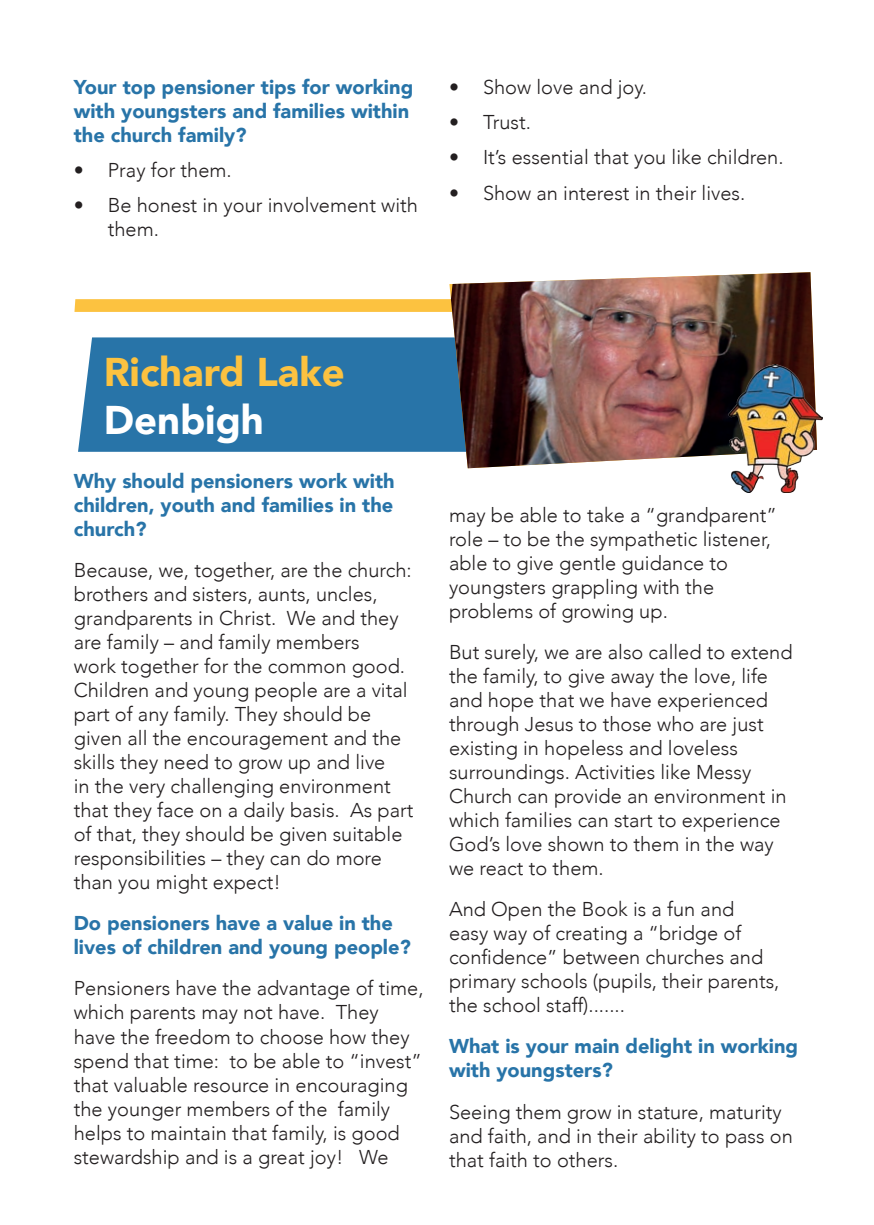
<style>
.page{position:relative;width:874px;height:1225px;background:#fff}
.page>*{position:absolute;margin:0;border:0;box-sizing:border-box;transform-origin:0 0}
.t1{font:900 40px "Avenir";color:#fcc240}
.t2{font:900 40px "Avenir";color:#fff}
.t3{font:300 20px/24px "Avenir";color:#231f20}
.t4{font:900 20px/24px "Avenir";color:#2874a8}
</style>
<div class="page">
<svg style="left:74px;top:299px;width:375px;height:13px;background:#fcc343"></svg>
<div style="left:78px;top:337px;width:371px;height:115px;background:#2874a8"></div>
<img style="left:450px;top:272px;width:364px;height:196px">
<img style="left:727px;top:365px;width:94px;height:127px">
<p class="t4" style="left:74px;top:74px;width:341px">Your top pensioner tips for working with youngsters and families within the church family?</p>
<p class="t3" style="left:74px;top:158px;width:159px">• Pray for them.</p>
<p class="t3" style="left:108px;top:194px;width:311px;text-indent:-34px">• Be honest in your involvement with them.</p>
<p class="t3" style="left:449px;top:75px;width:199px">• Show love and joy.</p>
<p class="t3" style="left:449px;top:110px;width:83px">• Trust.</p>
<p class="t3" style="left:449px;top:146px;width:336px">• It’s essential that you like children.</p>
<p class="t3" style="left:449px;top:181px;width:298px">• Show an interest in their lives.</p>
<p class="t1" style="left:104px;top:338px;width:242px">Richard Lake</p>
<p class="t2" style="left:104px;top:386px;width:162px">Denbigh</p>
<p class="t4" style="left:74px;top:469px;width:322px;text-align:justify">Why should pensioners work with children, youth and families in the church?</p>
<p class="t3" style="left:74px;top:558px;width:341px">Because, we, together, are the church: brothers and sisters, aunts, uncles, grandparents in Christ. We and they are family – and family members<br>work together for the common good.<br>Children and young people are a vital part of any family. They should be given all the encouragement and the skills they need to grow up and live<br>in the very challenging environment that they face on a daily basis. As part of that, they should be given suitable responsibilities – they can do more than you might expect!</p>
<p class="t4" style="left:74px;top:911px;width:338px">Do pensioners have a value in the lives of children and young people?</p>
<p class="t3" style="left:74px;top:976px;width:351px">Pensioners have the advantage of time, which parents may not have. They have the freedom to choose how they spend that time: to be able to “invest” that valuable resource in encouraging the younger members of the family helps to maintain that family, is good stewardship and is a great joy! We</p>
<p class="t3" style="left:449px;top:503px;width:329px">may be able to take a “grandparent” role – to be the sympathetic listener, able to give gentle guidance to youngsters grappling with the problems of growing up.</p>
<p class="t3" style="left:449px;top:640px;width:345px">But surely, we are also called to extend the family, to give away the love, life and hope that we have experienced through Jesus to those who are just existing in hopeless and loveless surroundings. Activities like Messy Church can provide an environment in which families can start to experience God’s love shown to them in the way we react to them.</p>
<p class="t3" style="left:449px;top:897px;width:332px">And Open the Book is a fun and<br>easy way of creating a “bridge of confidence” between churches and primary schools (pupils, their parents, the school staff).......</p>
<p class="t4" style="left:449px;top:1034px;width:350px">What is your main delight in working with youngsters?</p>
<p class="t3" style="left:449px;top:1099px;width:345px">Seeing them grow in stature, maturity and faith, and in their ability to pass on that faith to others.</p>
</div>
